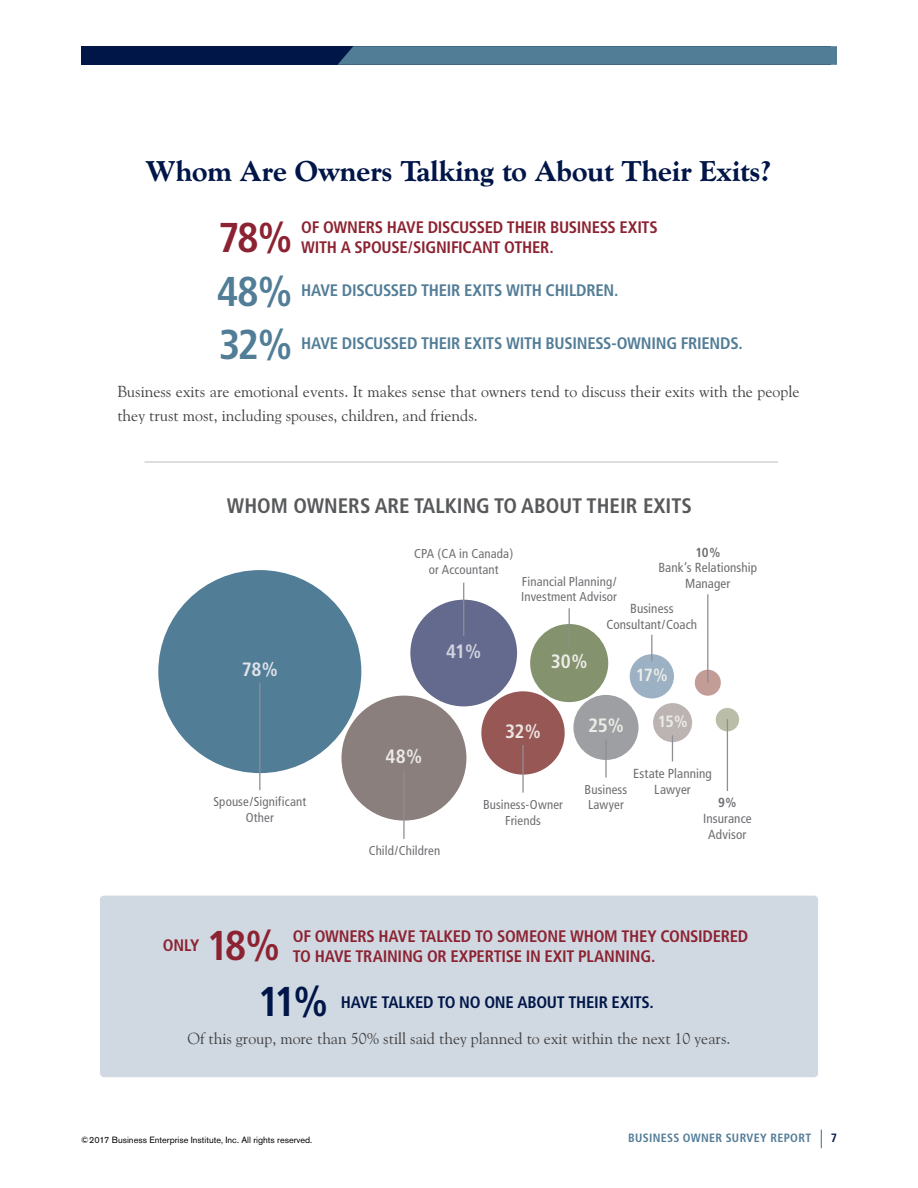
<style>
.page{position:relative;width:918px;height:1188px;background:#fff}
.page>*{position:absolute;margin:0;border:0;box-sizing:border-box;transform-origin:0 0}
.t1{font:700 condensed 41.7px "Frutiger";color:#8c2332}
.t2{font:700 condensed 41.7px "Frutiger";color:#527d97}
.t3{font:700 condensed 41.7px "Frutiger";color:#001648}
.t4{font:800 28.5px "Goudy Old Style BT";color:#001648}
.t5{font:700 condensed 21px "Frutiger";color:#58595b}
.t6{font:700 condensed 19.35px "Frutiger";color:#edede8}
.t7{font:700 condensed 19.35px "Frutiger";color:#e0e3ea}
.t8{font:700 condensed 19.35px "Frutiger";color:#ece9e8}
.t9{font:700 condensed 19.35px "Frutiger";color:#d3d4e0}
.t10{font:700 condensed 19.35px "Frutiger";color:#ede4e1}
.t11{font:700 condensed 17.55px "Frutiger";color:#edede8}
.t12{font:700 condensed 16.65px/20px "Frutiger";letter-spacing:-.015em;color:#8c2332}
.t13{font:700 condensed 16.65px "Frutiger";letter-spacing:-.015em;color:#527d97}
.t14{font:700 condensed 16.65px "Frutiger";letter-spacing:-.015em;color:#001648}
.t15{font:700 condensed 16.2px "Frutiger";color:#edede8}
.t16{font:16.05px/24px "Goudy Old Style BT";color:#414042}
.t17{font:condensed 13.05px/15.8px "Frutiger";letter-spacing:.01em;color:#6d6e71;text-align:center}
.t18{font:700 condensed 13.05px "Frutiger";color:#6d6e71}
.t19{font:condensed 12.9px/15.5px "Frutiger";letter-spacing:.01em;color:#6d6e71;text-align:center}
.t20{font:700 condensed 12px "Frutiger";letter-spacing:.03em;color:#527d97}
.t21{font:700 condensed 12px "Frutiger";color:#001648}
.t22{font:9px "Akzidenz Grotesk BE";color:#000}
</style>
<div class="page">
<div style="left:100px;top:896px;width:718px;height:181px;background:#d0d9e2;border-radius:4px"></div>
<hr style="left:145px;top:461px;width:633px;height:2px;background:#d1d3d4">
<div style="left:158px;top:570px;width:203px;height:203px;background:#527d97;border-radius:50%"></div>
<hr style="left:259px;top:683px;width:1px;height:107px;background:#8e8e95">
<div style="left:341px;top:696px;width:125px;height:125px;background:#8a7f7c;border-radius:50%"></div>
<hr style="left:403px;top:770px;width:2px;height:69px;background:#8e8e95">
<div style="left:410px;top:600px;width:107px;height:106px;background:#636a8e;border-radius:50%"></div>
<hr style="left:463px;top:583px;width:1px;height:53px;background:#8e8e95">
<div style="left:481px;top:691px;width:84px;height:84px;background:#975855;border-radius:50%"></div>
<hr style="left:522px;top:745px;width:2px;height:48px;background:#8e8e95">
<div style="left:530px;top:624px;width:78px;height:78px;background:#84926d;border-radius:50%"></div>
<hr style="left:569px;top:608px;width:1px;height:39px;background:#8e8e95">
<div style="left:573px;top:695px;width:66px;height:65px;background:#9d9fa2;border-radius:50%"></div>
<hr style="left:605px;top:739px;width:2px;height:39px;background:#8e8e95">
<div style="left:630px;top:654px;width:44px;height:44px;background:#9cb1c3;border-radius:50%"></div>
<svg style="left:651px;top:635px;width:1px;height:26px"></svg>
<div style="left:653px;top:703px;width:39px;height:39px;background:#bcb4b2;border-radius:50%"></div>
<svg style="left:672px;top:735px;width:1px;height:27px"></svg>
<div style="left:695px;top:670px;width:26px;height:26px;background:#c29c97;border-radius:50%"></div>
<hr style="left:707px;top:594px;width:1px;height:89px;background:#8e8e95">
<div style="left:716px;top:708px;width:23px;height:23px;background:#babea9;border-radius:50%"></div>
<hr style="left:727px;top:719px;width:1px;height:72px;background:#8e8e95">
<svg style="left:821px;top:1130px;width:1px;height:18px"></svg>
<div style="left:81px;top:46px;width:750px;height:19px;background:#001648"></div>
<svg style="left:338px;top:46px;width:499px;height:19px;background:#4f7994"></svg>
<h2 class="t4" style="left:146px;top:153px;width:627px">Whom Are Owners Talking to About Their Exits?</h2>
<h1 class="t1" style="left:218px;top:212px;width:76px">78%</h1>
<p class="t12" style="left:301px;top:217px;width:358px">OF OWNERS HAVE DISCUSSED THEIR BUSINESS EXITS<br>WITH A SPOUSE/SIGNIFICANT OTHER.</p>
<h1 class="t2" style="left:217px;top:267px;width:77px">48%</h1>
<p class="t13" style="left:301px;top:280px;width:319px">HAVE DISCUSSED THEIR EXITS WITH CHILDREN.</p>
<h1 class="t2" style="left:219px;top:320px;width:75px">32%</h1>
<p class="t13" style="left:301px;top:333px;width:443px">HAVE DISCUSSED THEIR EXITS WITH BUSINESS-OWNING FRIENDS.</p>
<p class="t16" style="left:117px;top:379px;width:684px">Business exits are emotional events. It makes sense that owners tend to discuss their exits with the people they trust most, including spouses, children, and friends.</p>
<h3 class="t5" style="left:227px;top:494px;width:467px">WHOM OWNERS ARE TALKING TO ABOUT THEIR EXITS</h3>
<p class="t7" style="left:242px;top:658px;width:38px">78%</p>
<p class="t19" style="left:214px;top:794px;width:94px">Spouse/Significant<br>Other</p>
<p class="t19" style="left:414px;top:546px;width:101px">CPA (CA in Canada) or Accountant</p>
<p class="t9" style="left:446px;top:640px;width:36px">41%</p>
<p class="t19" style="left:521px;top:574px;width:97px;text-align:left">Financial Planning/<br>Investment Advisor</p>
<p class="t18" style="left:695px;top:544px;width:26px">10%</p>
<p class="t17" style="left:658px;top:560px;width:100px">Bank’s Relationship<br>Manager</p>
<p class="t6" style="left:551px;top:650px;width:38px">30%</p>
<p class="t17" style="left:606px;top:601px;width:92px">Business<br>Consultant/Coach</p>
<p class="t11" style="left:636px;top:665px;width:33px">17%</p>
<p class="t8" style="left:386px;top:745px;width:38px">48%</p>
<p class="t19" style="left:369px;top:843px;width:73px">Child/Children</p>
<p class="t10" style="left:505px;top:720px;width:37px">32%</p>
<p class="t19" style="left:483px;top:797px;width:81px">Business-Owner<br>Friends</p>
<p class="t6" style="left:588px;top:714px;width:37px">25%</p>
<p class="t15" style="left:658px;top:712px;width:31px">15%</p>
<p class="t17" style="left:633px;top:766px;width:80px">Estate Planning<br>Lawyer</p>
<p class="t19" style="left:585px;top:782px;width:44px;text-align:left">Business<br>Lawyer</p>
<p class="t18" style="left:718px;top:795px;width:20px">9%</p>
<p class="t17" style="left:703px;top:811px;width:50px">Insurance<br>Advisor</p>
<p class="t12" style="left:163px;top:935px;width:38px">ONLY</p>
<h1 class="t1" style="left:207px;top:921px;width:75px">18%</h1>
<p class="t12" style="left:293px;top:926px;width:457px">OF OWNERS HAVE TALKED TO SOMEONE WHOM THEY CONSIDERED<br>TO HAVE TRAINING OR EXPERTISE IN EXIT PLANNING.</p>
<h1 class="t3" style="left:258px;top:976px;width:72px">11%</h1>
<p class="t14" style="left:341px;top:992px;width:315px">HAVE TALKED TO NO ONE ABOUT THEIR EXITS.</p>
<p class="t16" style="left:187px;top:1027px;width:545px">Of this group, more than 50% still said they planned to exit within the next 10 years.</p>
<p class="t22" style="left:81px;top:1135px;width:233px">©2017 Business Enterprise Institute, Inc. All rights reserved.</p>
<p class="t20" style="left:628px;top:1131px;width:185px">BUSINESS OWNER SURVEY REPORT</p>
<p class="t21" style="left:831px;top:1131px;width:8px">7</p>
</div>
